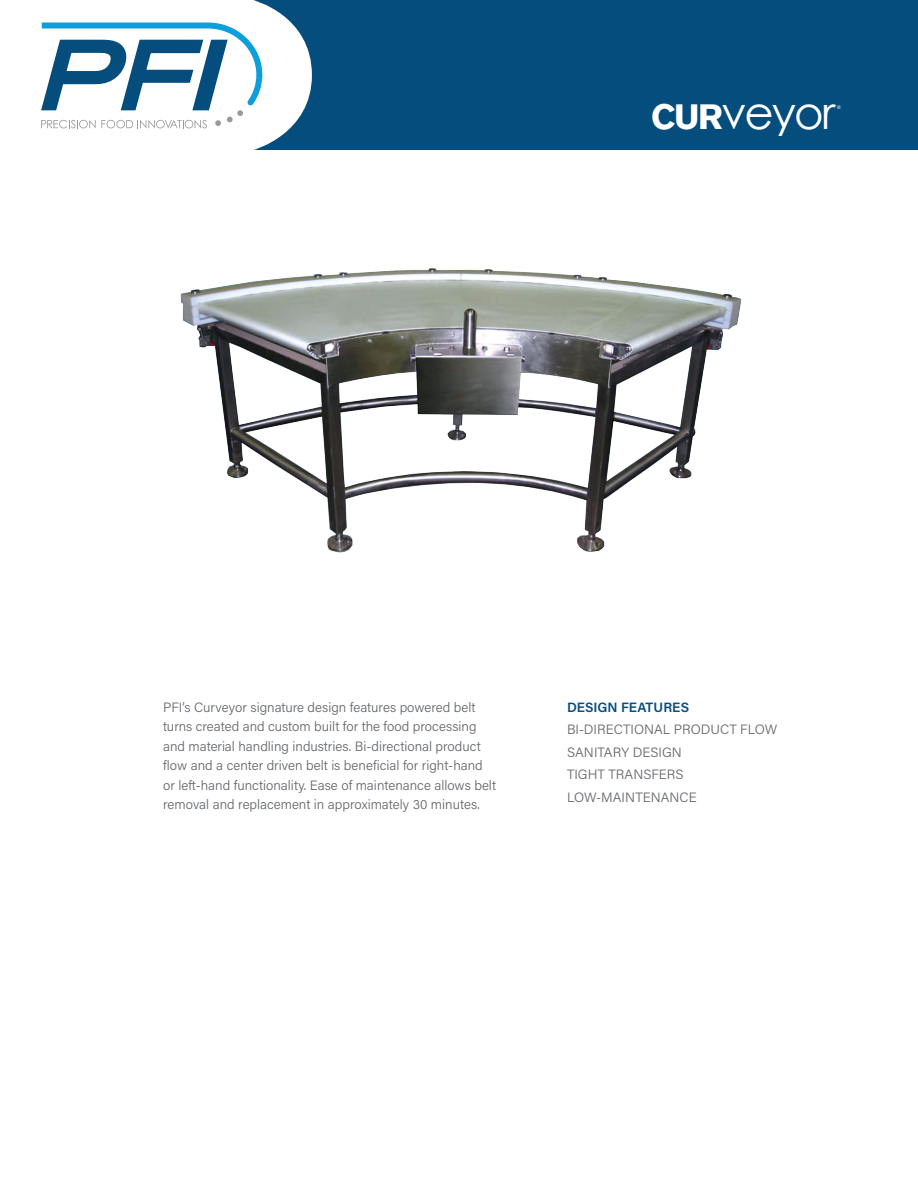
<style>
.page{position:relative;width:918px;height:1188px;background:#fff}
.page>*{position:absolute;margin:0;border:0;box-sizing:border-box;transform-origin:0 0}
.t1{font:45.3px "Century Gothic";letter-spacing:-.045em;color:#fff}
.t2{font:300 13.5px/19.5px "Acumin Pro";color:#62656a}
.t3{font:600 13.5px "Acumin Pro";letter-spacing:.005em;color:#044d7c}
.t4{font:4.95px "Century Gothic";color:#fff}
.s1{font-family:"Akzidenz Grotesk BQ";font-weight:700;font-size:34.95px}
</style>
<div class="page">
<div style="left:254px;top:0;width:664px;height:150px;background:#044d7c"></div>
<svg style="left:41px;top:0;width:271px;height:150px"></svg>
<svg style="left:41px;top:23px;width:221px;height:105px"></svg>
<img style="left:180px;top:268px;width:562px;height:285px">
<h1 class="t1" style="left:651px;top:81px;width:186px"><span class="s1">CUR</span>veyor</h1>
<p class="t4" style="left:837px;top:103px;width:5px">®</p>
<p class="t2" style="left:163px;top:697px;width:314px">PFI’s Curveyor signature design features powered belt</p>
<p class="t3" style="left:567px;top:698px;width:124px">DESIGN FEATURES</p>
<p class="t2" style="left:163px;top:716px;width:335px">turns created and custom built for the food processing and material handling industries. Bi-directional product flow and a center driven belt is beneficial for right-hand or left-hand functionality. Ease of maintenance allows belt removal and replacement in approximately 30 minutes.</p>
<p class="t2" style="left:567px;top:718px;width:212px;line-height:22.5px">BI-DIRECTIONAL PRODUCT FLOW<br>SANITARY DESIGN<br>TIGHT TRANSFERS<br>LOW-MAINTENANCE</p>
</div>
